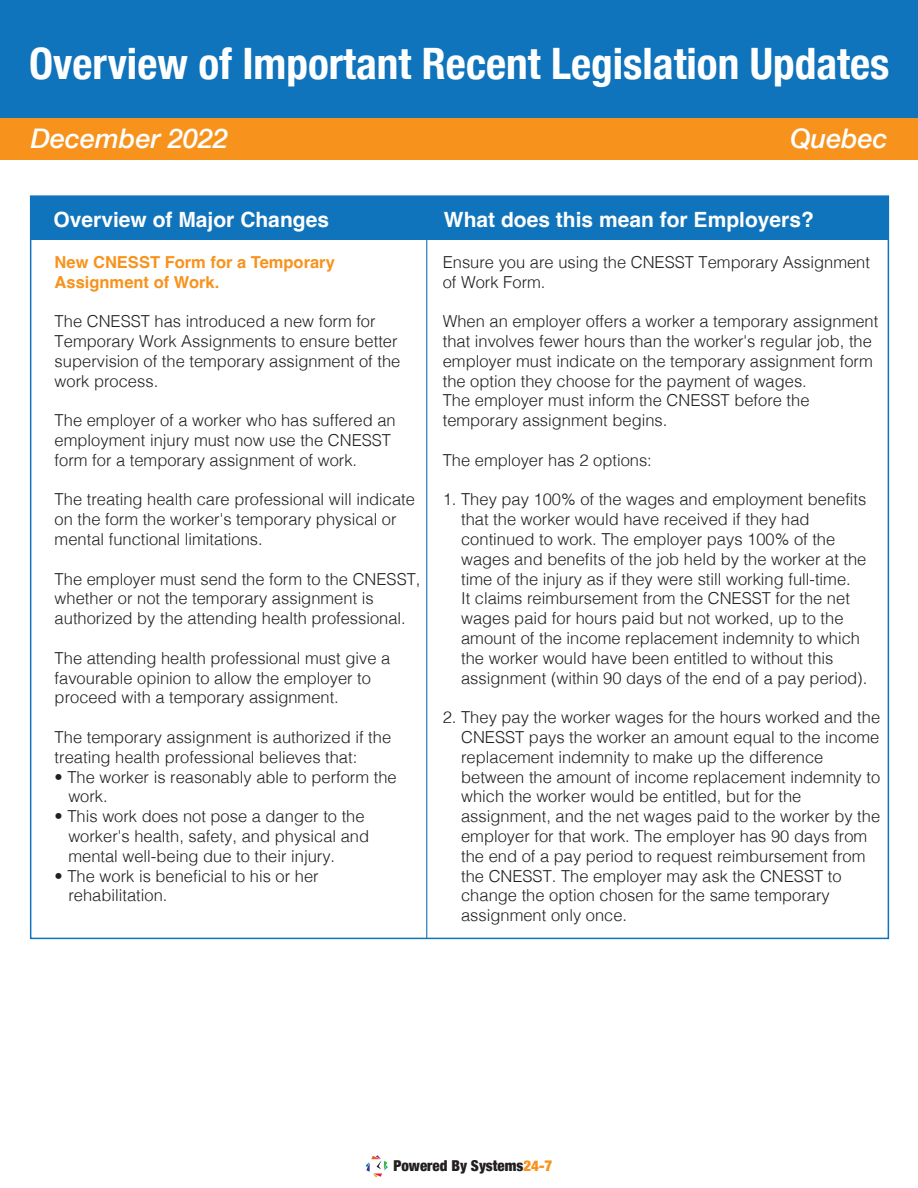
<style>
.page{position:relative;width:918px;height:1188px;background:#fff}
.page>*{position:absolute;margin:0;border:0;box-sizing:border-box;transform-origin:0 0}
.t1{font:700 condensed 43.35px "Helvetica Neue";color:#fff}
.t2{font:italic 500 27px "Helvetica Neue";color:#fff}
.t3{font:700 21px "Helvetica";color:#fff}
.t4{font:300 16.5px/19.8px "Helvetica";color:#231f20}
.t5{font:700 16.5px/19.8px "Helvetica";color:#f7931d}
.t6{font:900 condensed 15px "Helvetica Neue";color:#231f20}
.s1{color:#f7931d}
</style>
<div class="page">
<div style="left:0;top:0;width:918px;height:133px;background:#1074bc"></div>
<div style="left:0;top:118px;width:918px;height:41px;background:#f7931d"></div>
<div style="left:31px;top:196px;width:858px;height:44px;background:#1074bc"></div>
<hr style="left:426px;top:196px;width:1px;height:742px;background:#1074bc">
<svg style="left:366px;top:1155px;width:22px;height:22px"></svg>
<h1 class="t1" style="left:29px;top:27px;width:862px">Overview of Important Recent Legislation Updates</h1>
<h2 class="t2" style="left:31px;top:115px;width:199px">December 2022</h2>
<h2 class="t2" style="left:790px;top:115px;width:99px">Quebec</h2>
<p class="t3" style="left:54px;top:206px;width:277px">Overview of Major Changes</p>
<p class="t5" style="left:55px;top:254px;width:282px">New CNESST Form for a Temporary<br>Assignment of Work.</p>
<p class="t4" style="left:55px;top:310px;width:347px">The CNESST has introduced a new form for Temporary Work Assignments to ensure better supervision of the temporary assignment of the work process.</p>
<p class="t4" style="left:55px;top:409px;width:343px">The employer of a worker who has suffered an employment injury must now use the CNESST form for a temporary assignment of work.</p>
<p class="t4" style="left:55px;top:489px;width:362px">The treating health care professional will indicate on the form the worker's temporary physical or mental functional limitations.</p>
<p class="t4" style="left:55px;top:568px;width:367px">The employer must send the form to the CNESST, whether or not the temporary assignment is authorized by the attending health professional.</p>
<p class="t4" style="left:55px;top:647px;width:337px">The attending health professional must give a favourable opinion to allow the employer to proceed with a temporary assignment.</p>
<p class="t4" style="left:55px;top:726px;width:338px">The temporary assignment is authorized if the treating health professional believes that:</p>
<p class="t4" style="left:68px;top:766px;width:330px;text-indent:-14px">• The worker is reasonably able to perform the work.</p>
<p class="t4" style="left:68px;top:805px;width:302px;text-indent:-14px">• This work does not pose a danger to the worker's health, safety, and physical and mental well-being due to their injury.</p>
<p class="t4" style="left:68px;top:865px;width:252px;text-indent:-14px">• The work is beneficial to his or her rehabilitation.</p>
<p class="t3" style="left:444px;top:206px;width:371px">What does this mean for Employers?</p>
<p class="t4" style="left:443px;top:251px;width:429px">Ensure you are using the CNESST Temporary Assignment of Work Form.</p>
<p class="t4" style="left:443px;top:310px;width:437px">When an employer offers a worker a temporary assignment that involves fewer hours than the worker's regular job, the employer must indicate on the temporary assignment form the option they choose for the payment of wages.<br>The employer must inform the CNESST before the temporary assignment begins.</p>
<p class="t4" style="left:443px;top:449px;width:211px">The employer has 2 options:</p>
<p class="t4" style="left:461px;top:489px;width:408px;text-indent:-18px">1. They pay 100% of the wages and employment benefits that the worker would have received if they had continued to work. The employer pays 100% of the wages and benefits of the job held by the worker at the time of the injury as if they were still working full-time.<br>It claims reimbursement from the CNESST for the net wages paid for hours paid but not worked, up to the amount of the income replacement indemnity to which the worker would have been entitled to without this assignment (within 90 days of the end of a pay period).</p>
<p class="t4" style="left:461px;top:706px;width:421px;text-indent:-18px">2. They pay the worker wages for the hours worked and the CNESST pays the worker an amount equal to the income replacement indemnity to make up the difference between the amount of income replacement indemnity to which the worker would be entitled, but for the assignment, and the net wages paid to the worker by the employer for that work. The employer has 90 days from the end of a pay period to request reimbursement from the CNESST. The employer may ask the CNESST to change the option chosen for the same temporary assignment only once.</p>
<p class="t6" style="left:393px;top:1154px;width:160px">Powered By Systems<span class="s1">24-7</span></p>
</div>
